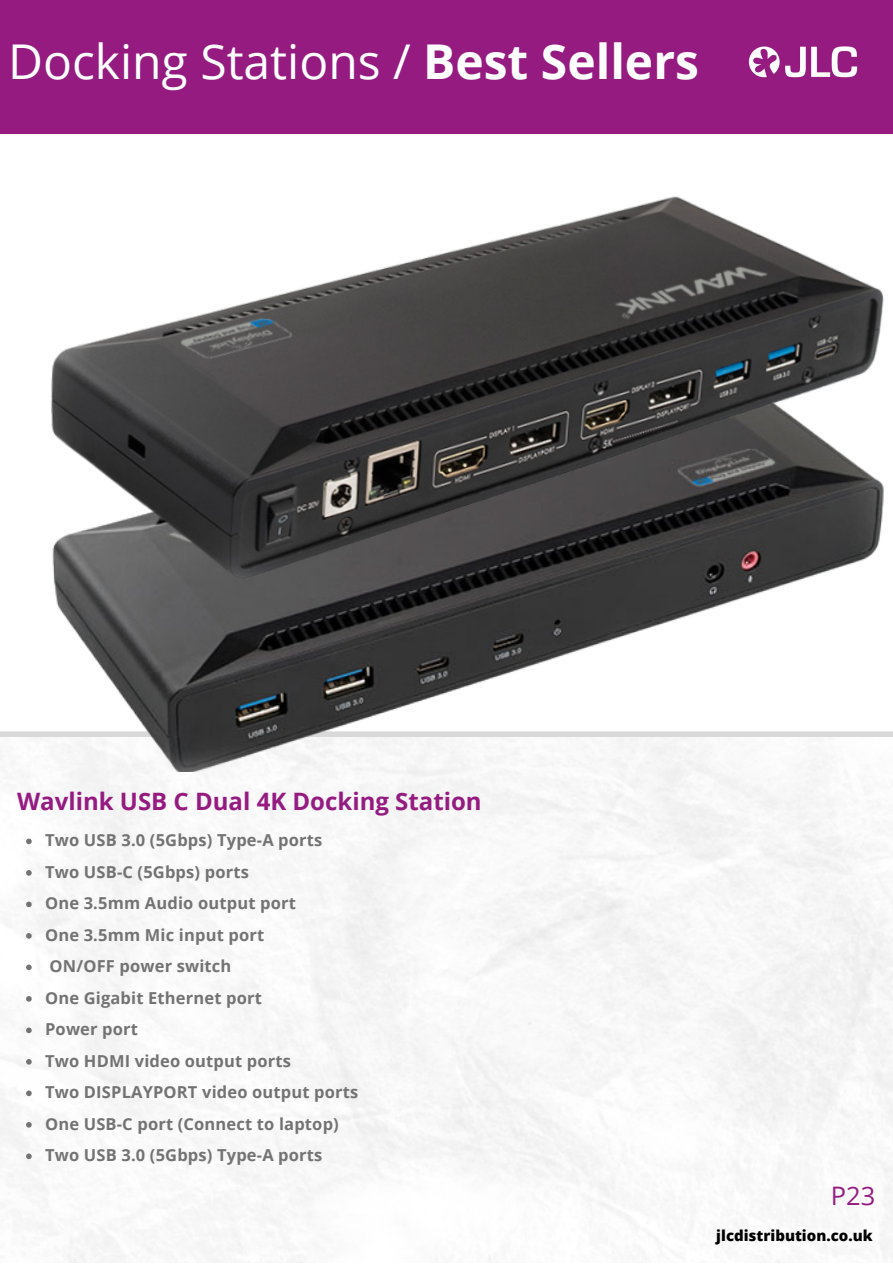
<style>
.page{position:relative;width:893px;height:1264px;background:#fff}
.page>*{position:absolute;margin:0;border:0;box-sizing:border-box;transform-origin:0 0}
.t1{font:48px "Open Sans";color:#fff}
.t2{font:25.5px "Open Sans";color:#951b81}
.t3{font:700 24px "Open Sans";color:#951b81}
.t4{font:700 16.5px/31.5px "Open Sans";letter-spacing:.01em;color:#737373}
.t5{font:800 15px "Open Sans";color:#000}
.s1{font-weight:700}
</style>
<div class="page">
<div style="left:0;top:0;width:892px;height:134px;background:#951b81"></div>
<div style="left:0;top:731px;width:892px;height:6px;background:#d9d9d9"></div>
<img style="left:748px;top:46px;width:109px;height:32px">
<img style="left:0;top:771px;width:892px;height:491px">
<svg style="left:26px;top:838px;width:6px;height:6px"></svg>
<svg style="left:26px;top:870px;width:6px;height:5px"></svg>
<svg style="left:26px;top:901px;width:6px;height:6px"></svg>
<svg style="left:26px;top:933px;width:6px;height:5px"></svg>
<svg style="left:26px;top:964px;width:6px;height:6px"></svg>
<svg style="left:26px;top:996px;width:6px;height:5px"></svg>
<svg style="left:26px;top:1027px;width:6px;height:6px"></svg>
<svg style="left:26px;top:1059px;width:6px;height:5px"></svg>
<svg style="left:26px;top:1090px;width:6px;height:6px"></svg>
<svg style="left:26px;top:1121px;width:6px;height:6px"></svg>
<svg style="left:26px;top:1153px;width:6px;height:6px"></svg>
<img style="left:33px;top:616px;width:856px;height:155px">
<img style="left:51px;top:196px;width:833px;height:420px">
<h1 class="t1" style="left:8px;top:28px;width:692px">Docking Stations / <span class="s1">Best Sellers</span></h1>
<h3 class="t3" style="left:17px;top:784px;width:466px">Wavlink USB C Dual 4K Docking Station</h3>
<p class="t4" style="left:45px;top:824px;width:315px">Two USB 3.0 (5Gbps) Type-A ports<br>Two USB-C (5Gbps) ports<br>One 3.5mm Audio output port<br>One 3.5mm Mic input port<br>ON/OFF power switch<br>One Gigabit Ethernet port<br>Power port<br>Two HDMI video output ports<br>Two DISPLAYPORT video output ports<br>One USB-C port (Connect to laptop)<br>Two USB 3.0 (5Gbps) Type-A ports</p>
<h2 class="t2" style="left:830px;top:1177px;width:46px">P23</h2>
<p class="t5" style="left:716px;top:1224px;width:158px">jlcdistribution.co.uk</p>
</div>
